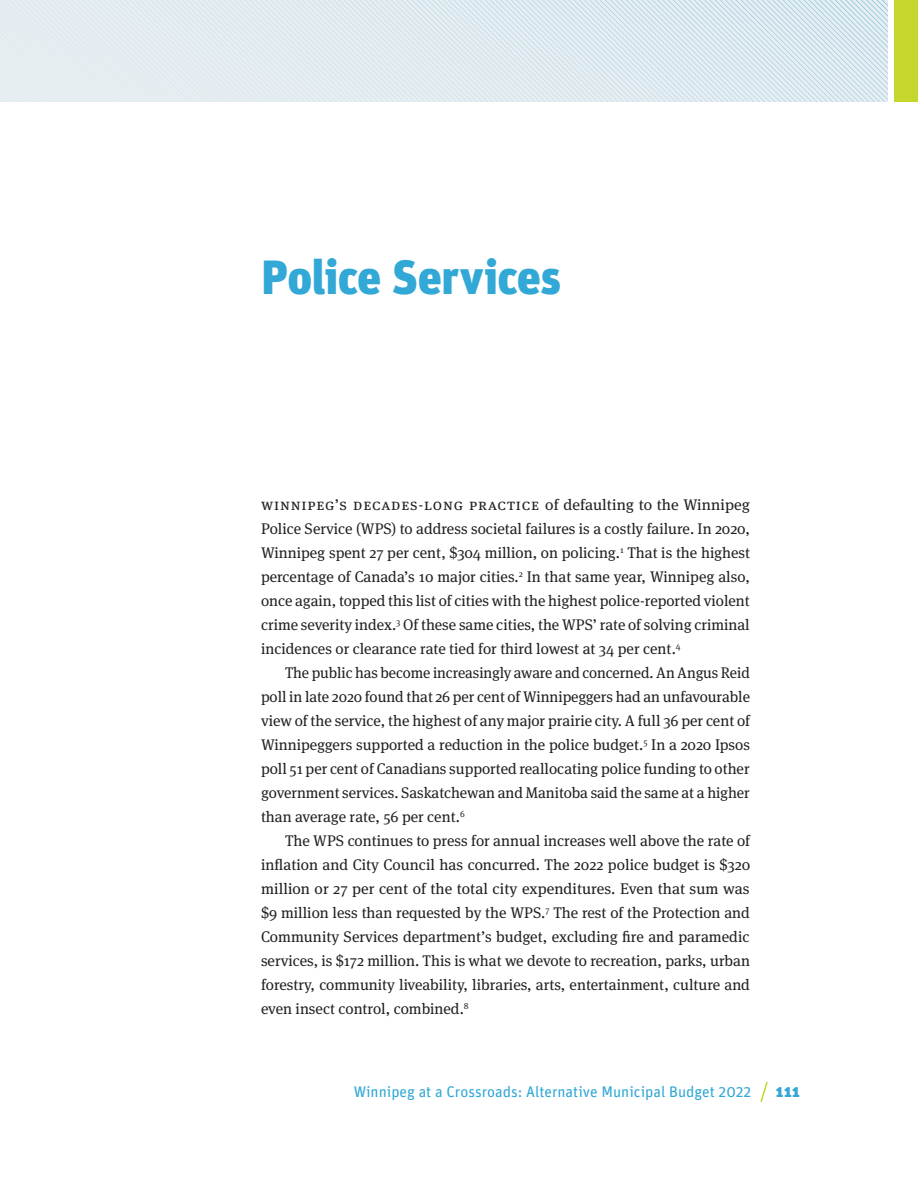
<style>
.page{position:relative;width:918px;height:1188px;background:#fff}
.page>*{position:absolute;margin:0;border:0;box-sizing:border-box;transform-origin:0 0}
.Chapter_title{font:900 48px "Unit";letter-spacing:-.01em;color:#31a8d5}
.Body_text{font:15.3px/24px "Meta Serif OT";color:#231f20;text-align:justify}
.Body_text__chapter_o{font:15.3px/24px "Meta Serif OT";color:#231f20;text-align:justify}
.t1{font:15.3px "Unit";color:#31a8d5}
.Body_text__chapter_o-2{font:15.3px "Meta Serif OT";letter-spacing:.055em;color:#231f20}
.t2{font:900 15.3px "Unit";color:#31a8d5}
</style>
<div class="page">
<svg style="left:760px;top:1081px;width:8px;height:22px"></svg>
<div style="left:0;top:0;width:888px;height:102px;background:#e7eef1"></div>
<div style="left:894px;top:0;width:24px;height:102px;background:#c5d62d"></div>
<svg style="left:138px;top:0;width:750px;height:102px"></svg>
<p class="Chapter_title" style="left:261px;top:247px;width:302px">Police Services</p>
<p class="Body_text__chapter_o" style="left:261px;top:493px;width:491px;text-indent:140px">es-long pract ice of defaulting to the Winnipeg Police Service (WPS) to address societal failures is a costly failure. In 2020, Winnipeg spent 27 per cent, $304 million, on policing.<sup>1</sup> That is the highest percentage of Canada’s 10 major cities.<sup>2</sup> In that same year, Winnipeg also, once again, topped this list of cities with the highest police-reported violent crime severity index.<sup>3</sup> Of these same cities, the WPS’ rate of solving criminal incidences or clearance rate tied for third lowest at 34 per cent.<sup>4</sup></p>
<p class="Body_text" style="left:261px;top:661px;width:491px;text-indent:24px">The public has become increasingly aware and concerned. An Angus Reid poll in late 2020 found that 26 per cent of Winnipeggers had an unfavourable view of the service, the highest of any major prairie city. A full 36 per cent of Winnipeggers supported a reduction in the police budget.<sup>5</sup> In a 2020 Ipsos poll 51 per cent of Canadians supported reallocating police funding to other government services. Saskatchewan and Manitoba said the same at a higher than average rate, 56 per cent.<sup>6</sup></p>
<p class="Body_text" style="left:261px;top:829px;width:491px;text-indent:24px">The WPS continues to press for annual increases well above the rate of inflation and City Council has concurred. The 2022 police budget is $320 million or 27 per cent of the total city expenditures. Even that sum was $9 million less than requested by the WPS.<sup>7</sup> The rest of the Protection and Community Services department’s budget, excluding fire and paramedic services, is $172 million. This is what we devote to recreation, parks, urban forestry, community liveability, libraries, arts, entertainment, culture and even insect control, combined.<sup>8</sup></p>
<p class="Body_text__chapter_o-2" style="left:261px;top:496px;width:122px">Winnipeg’s decad</p>
<p class="t1" style="left:354px;top:1083px;width:399px">Winnipeg at a Crossroads: Alternative Municipal Budget 2022</p>
<p class="t2" style="left:776px;top:1082px;width:26px">111</p>
</div>
